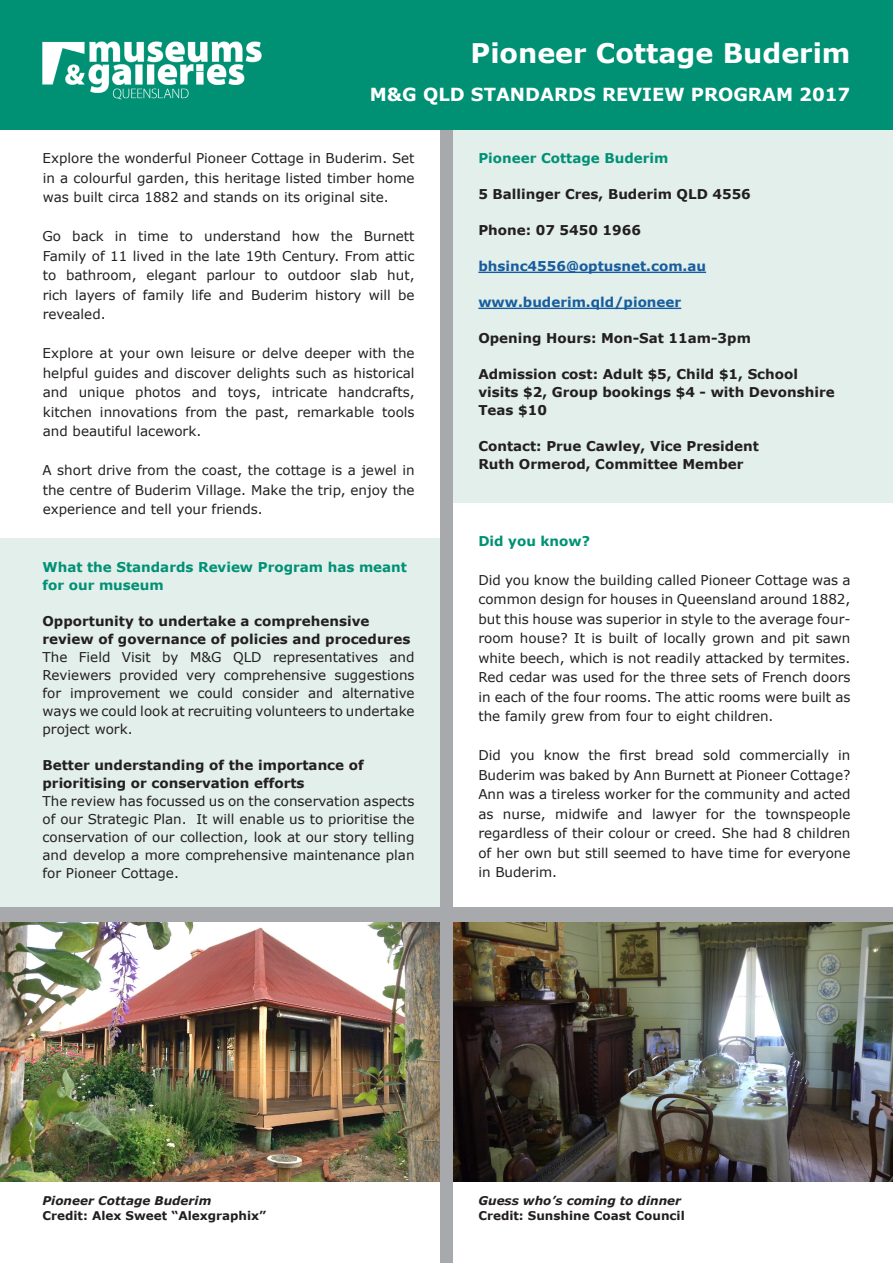
<style>
.page{position:relative;width:893px;height:1263px;background:#fff}
.page>*{position:absolute;margin:0;border:0;box-sizing:border-box;transform-origin:0 0}
.t1{font:700 27px "Verdana";color:#fff}
.t2{font:700 18px "Verdana";color:#fff}
.t3{font:13.5px/19.5px "Verdana";color:#231f20;text-align:justify}
.t4{font:700 13.5px/18px "Verdana";color:#231f20}
.t5{font:700 13.5px/18px "Verdana";color:#009175}
.t6{font:700 13.5px "Verdana";color:#175d9e}
.t7{font:700 12px "Verdana";color:#231f20}
.t8{font:italic 700 12px "Verdana";color:#231f20}
</style>
<div class="page">
<img style="left:453px;top:921px;width:440px;height:261px">
<img style="left:0;top:921px;width:440px;height:261px">
<div style="left:453px;top:126px;width:440px;height:377px;background:#e2efeb"></div>
<div style="left:0;top:538px;width:446px;height:374px;background:#e2efeb"></div>
<div style="left:440px;top:125px;width:13px;height:1138px;background:#a8a9ad"></div>
<div style="left:1px;top:1px;width:892px;height:129px;background:#009175"></div>
<div style="left:0;top:907px;width:893px;height:14px;background:#a8a9ad"></div>
<img style="left:42px;top:41px;width:220px;height:59px">
<hr style="left:478px;top:272px;width:228px;height:1px;background:#175d9e">
<hr style="left:478px;top:308px;width:203px;height:1px;background:#175d9e">
<p class="t1" style="left:471px;top:36px;width:381px">Pioneer Cottage Buderim</p>
<p class="t2" style="left:370px;top:82px;width:482px">M&amp;G QLD STANDARDS REVIEW PROGRAM 2017</p>
<p class="t3" style="left:43px;top:149px;width:374px">Explore the wonderful Pioneer Cottage in Buderim. Set in a colourful garden, this heritage listed timber home was built circa 1882 and stands on its original site.</p>
<p class="t3" style="left:43px;top:227px;width:374px">Go back in time to understand how the Burnett Family of 11 lived in the late 19th Century. From attic to bathroom, elegant parlour to outdoor slab hut, rich layers of family life and Buderim history will be revealed.</p>
<p class="t3" style="left:43px;top:344px;width:374px">Explore at your own leisure or delve deeper with the helpful guides and discover delights such as historical and unique photos and toys, intricate handcrafts, kitchen innovations from the past, remarkable tools and beautiful lacework.</p>
<p class="t3" style="left:43px;top:461px;width:374px">A short drive from the coast, the cottage is a jewel in the centre of Buderim Village. Make the trip, enjoy the experience and tell your friends.</p>
<p class="t5" style="left:43px;top:558px;width:366px">What the Standards Review Program has meant for our museum</p>
<p class="t4" style="left:43px;top:612px;width:369px">Opportunity to undertake a comprehensive review of governance of policies and procedures</p>
<p class="t3" style="left:43px;top:648px;width:374px;line-height:18px">The Field Visit by M&amp;G QLD representatives and Reviewers provided very comprehensive suggestions for improvement we could consider and alternative ways we could look at recruiting volunteers to undertake project work.</p>
<p class="t4" style="left:43px;top:756px;width:323px">Better understanding of the importance of prioritising or conservation efforts</p>
<p class="t3" style="left:43px;top:792px;width:374px;line-height:18px">The review has focussed us on the conservation aspects of our Strategic Plan. It will enable us to prioritise the conservation of our collection, look at our story telling and develop a more comprehensive maintenance plan for Pioneer Cottage.</p>
<p class="t5" style="left:478px;top:150px;width:191px">Pioneer Cottage Buderim</p>
<p class="t4" style="left:478px;top:186px;width:274px">5 Ballinger Cres, Buderim QLD 4556</p>
<p class="t4" style="left:478px;top:222px;width:164px">Phone: 07 5450 1966</p>
<p class="t6" style="left:478px;top:258px;width:229px">bhsinc4556@optusnet.com.au</p>
<p class="t6" style="left:478px;top:294px;width:204px">www.buderim.qld/pioneer</p>
<p class="t4" style="left:478px;top:330px;width:274px">Opening Hours: Mon-Sat 11am-3pm</p>
<p class="t4" style="left:478px;top:366px;width:358px">Admission cost: Adult $5, Child $1, School visits $2, Group bookings $4 - with Devonshire<br>Teas $10</p>
<p class="t4" style="left:478px;top:438px;width:282px">Contact: Prue Cawley, Vice President</p>
<p class="t4" style="left:478px;top:456px;width:267px">Ruth Ormerod, Committee Member</p>
<p class="t5" style="left:478px;top:532px;width:113px">Did you know?</p>
<p class="t3" style="left:478px;top:570px;width:374px">Did you know the building called Pioneer Cottage was a common design for houses in Queensland around 1882, but this house was superior in style to the average four&shy;room house? It is built of locally grown and pit sawn white beech, which is not readily attacked by termites.<br>Red cedar was used for the three sets of French doors in each of the four rooms. The attic rooms were built as the family grew from four to eight children.</p>
<p class="t3" style="left:478px;top:746px;width:374px">Did you know the first bread sold commercially in Buderim was baked by Ann Burnett at Pioneer Cottage?<br>Ann was a tireless worker for the community and acted as nurse, midwife and lawyer for the townspeople regardless of their colour or creed. She had 8 children of her own but still seemed to have time for everyone in Buderim.</p>
<p class="t8" style="left:43px;top:1193px;width:170px">Pioneer Cottage Buderim</p>
<p class="t7" style="left:43px;top:1207px;width:225px">Credit: Alex Sweet “Alexgraphix”</p>
<p class="t8" style="left:478px;top:1193px;width:204px">Guess who’s coming to dinner</p>
<p class="t7" style="left:478px;top:1207px;width:208px">Credit: Sunshine Coast Council</p>
</div>
